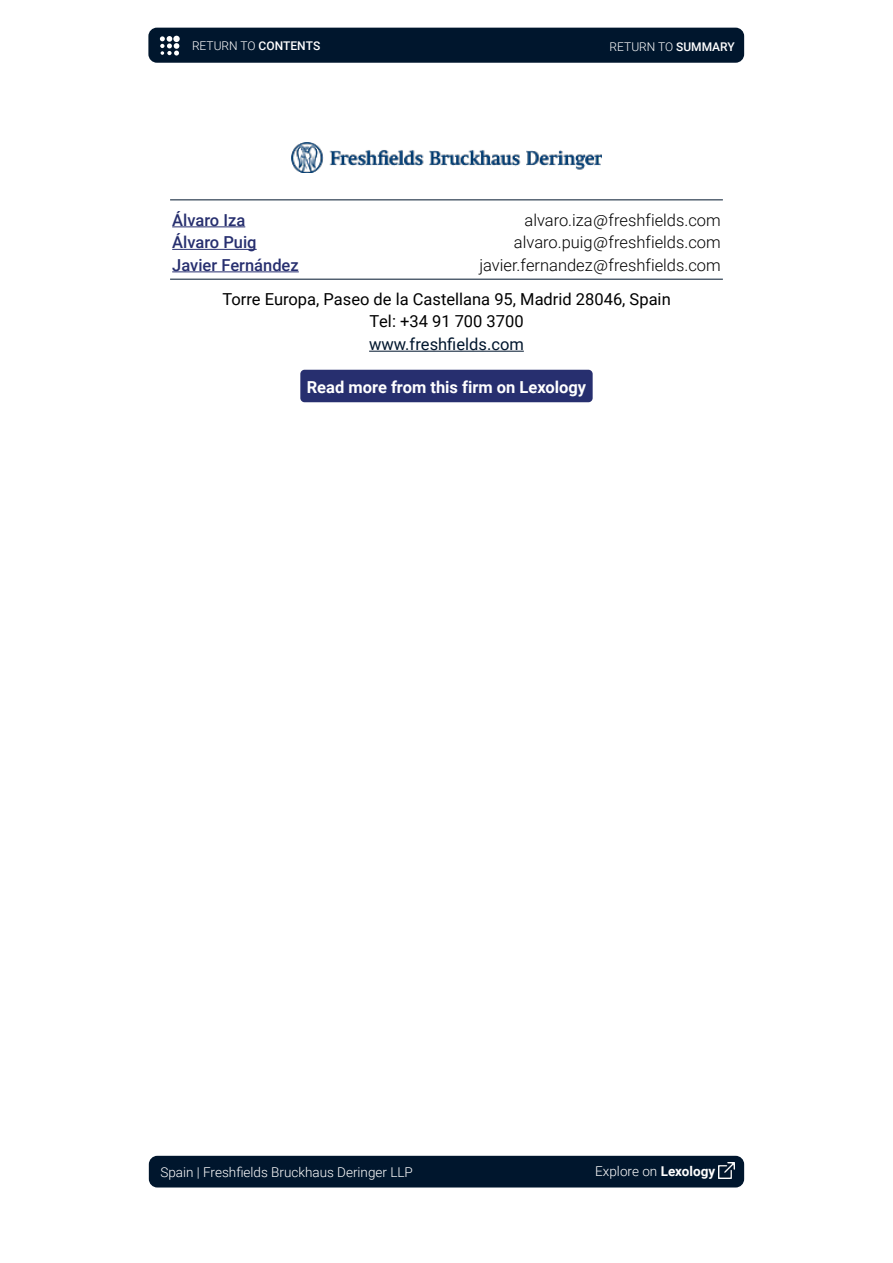
<style>
.page{position:relative;width:893px;height:1263px;background:#fff}
.page>*{position:absolute;margin:0;border:0;box-sizing:border-box;transform-origin:0 0}
.Tomb_contact_name{font:300 16.5px "Roboto";color:#000}
.Tomb_address{font:16.5px "Roboto";color:#000}
.Tomb_contact_name-2{font:500 16.5px "Roboto";color:#272f6f}
.Tomb_read_more{font:700 16.5px "Roboto";color:#fff}
.Tomb_URL{font:16.5px "Roboto";color:#00162d}
.t1{font:300 13.5px "Roboto";color:#fff}
.t2{font:300 12px "Roboto";color:#fff}
.s1{font-weight:500}
.s2{font-family:"DIN Pro"}
.s3{font-weight:700}
</style>
<div class="page">
<div style="left:149px;top:1156px;width:595px;height:31px;background:#00162d;border-radius:9px"></div>
<img style="left:719px;top:1163px;width:15px;height:15px">
<div style="left:148px;top:28px;width:596px;height:35px;background:#00162d;border-radius:9px"></div>
<svg style="left:160px;top:36px;width:19px;height:20px"></svg>
<hr style="left:170px;top:199px;width:553px;height:1px;background:#00162d">
<hr style="left:170px;top:279px;width:553px;height:1px;background:#00162d">
<img style="left:292px;top:142px;width:309px;height:31px">
<hr style="left:172px;top:226px;width:73px;height:1px;background:#272f6f">
<hr style="left:172px;top:249px;width:85px;height:1px;background:#272f6f">
<hr style="left:172px;top:271px;width:127px;height:1px;background:#272f6f">
<hr style="left:369px;top:351px;width:155px;height:1px;background:#00162d">
<div style="left:300px;top:370px;width:293px;height:32px;background:#272f6f;border-radius:4px"></div>
<p class="t2" style="left:192px;top:37px;width:130px">RETURN TO <span class="s1">CONTENTS</span></p>
<p class="t2" style="left:610px;top:38px;width:127px">RETURN TO <span class="s1">SUMMARY</span></p>
<p class="Tomb_contact_name-2" style="left:172px;top:208px;width:75px">Álvaro Iza</p>
<p class="Tomb_contact_name" style="left:524px;top:208px;width:198px">alvaro.iza<span class="s2">@</span>freshfields.com</p>
<p class="Tomb_contact_name-2" style="left:172px;top:231px;width:86px">Álvaro Puig</p>
<p class="Tomb_contact_name" style="left:514px;top:231px;width:208px">alvaro.puig<span class="s2">@</span>freshfields.com</p>
<p class="Tomb_contact_name-2" style="left:172px;top:253px;width:128px">Javier Fernández</p>
<p class="Tomb_contact_name" style="left:479px;top:253px;width:243px">javier.fernandez<span class="s2">@</span>freshfields.com</p>
<p class="Tomb_address" style="left:222px;top:288px;width:450px">Torre Europa, Paseo de la Castellana 95, Madrid 28046, Spain</p>
<p class="Tomb_address" style="left:369px;top:310px;width:156px">Tel: +34 91 700 3700</p>
<p class="Tomb_URL" style="left:369px;top:333px;width:156px">www.freshfields.com</p>
<p class="Tomb_read_more" style="left:307px;top:376px;width:281px">Read more from this firm on Lexology</p>
<p class="t1" style="left:161px;top:1163px;width:254px">Spain | Freshfields Bruckhaus Deringer LLP</p>
<p class="t1" style="left:595px;top:1162px;width:121px">Explore on <span class="s3">Lexology</span></p>
</div>
